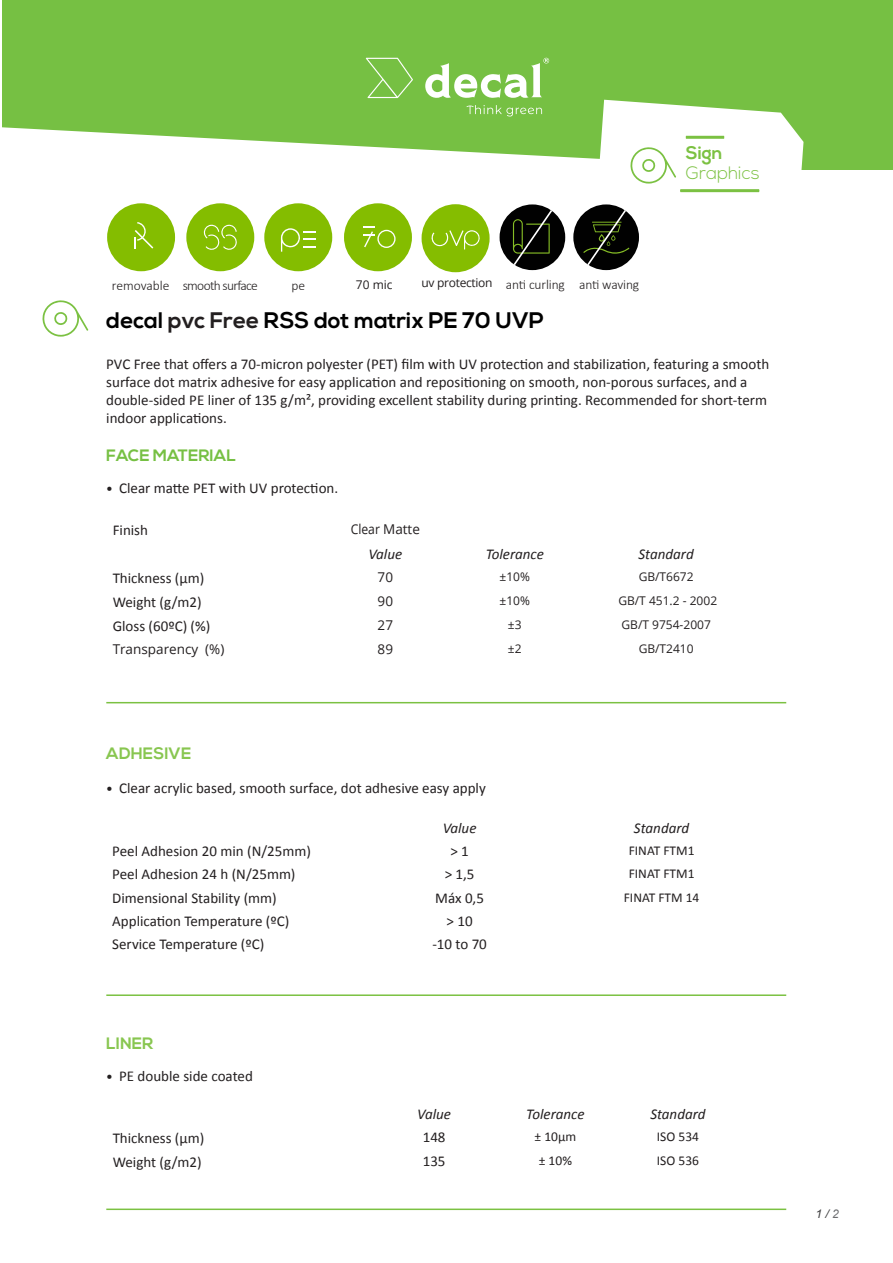
<style>
.page{position:relative;width:893px;height:1263px;background:#fff}
.page>*{position:absolute;margin:0;border:0;box-sizing:border-box;transform-origin:0 0}
.t1{font:700 22.5px "Nexa";color:#000}
.t2{font:300 18px "Nexa";color:#7cc142}
.t3{font:700 18px "Nexa";color:#7cc142}
.txt_normal{font:700 16.5px "Nexa";color:#88c650}
.txt_normal-2{font:700 16.5px "Nexa";color:#76c043}
.txt_normal-3{font:15px/18px "Calibri";color:#231f20}
.txt_bold{font:15px "Calibri";color:#231f20}
.txt_bold-2{font:italic 15px "Calibri";color:#231f20}
.txt_bold-3{font:13.5px "Calibri";color:#231f20}
.txt_normal-4{font:300 13.5px "Calibri";letter-spacing:-.01em;color:#231f20}
.txt_bold-4{font:13.5px "Open Sans";color:#231f20}
.txt_normal-5{font:300 13.5px "Calibri";letter-spacing:-.05em;color:#231f20}
.txt_normal-6{font:13.5px "Open Sans";color:#231f20;scale:.9 1}
.txt_bold-5{font:12px "Open Sans";color:#231f20}
.txt_bold-6{font:12px "Open Sans";letter-spacing:-.025em;color:#231f20}
.txt_normal-7{font:12px "Open Sans";color:#231f20}
.txt_normal-8{font:italic 12px "Arial";color:#3e3e3f}
.s1{color:#231f20}
.s2{font-size:13.5px}
.s3{color:#6c6d70}
</style>
<div class="page">
<div style="left:3px;top:0;width:889px;height:169px;background:#76c043"></div>
<svg style="left:592px;top:100px;width:211px;height:171px"></svg>
<svg style="left:2px;top:127px;width:775px;height:70px;fill:#fff"></svg>
<svg style="left:686px;top:136px;width:38px;height:3px"></svg>
<svg style="left:630px;top:147px;width:129px;height:45px"></svg>
<hr style="left:106px;top:702px;width:680px;height:1px;background:#7bc142">
<hr style="left:106px;top:994px;width:680px;height:2px;background:#7bc142">
<hr style="left:106px;top:1208px;width:680px;height:2px;background:#7bc142">
<svg style="left:42px;top:300px;width:46px;height:37px"></svg>
<div style="left:107px;top:203px;width:68px;height:68px;background:#84bd00;border-radius:50%"></div>
<svg style="left:135px;top:222px;width:18px;height:27px"></svg>
<div style="left:186px;top:203px;width:68px;height:68px;background:#84bd00;border-radius:50%"></div>
<svg style="left:204px;top:224px;width:33px;height:26px"></svg>
<div style="left:264px;top:203px;width:68px;height:68px;background:#84bd00;border-radius:50%"></div>
<svg style="left:281px;top:228px;width:35px;height:24px"></svg>
<div style="left:500px;top:204px;width:65px;height:66px;background:#010101;border-radius:50%"></div>
<svg style="left:512px;top:207px;width:42px;height:60px"></svg>
<div style="left:573px;top:204px;width:66px;height:66px;background:#010101;border-radius:50%"></div>
<svg style="left:583px;top:207px;width:46px;height:60px"></svg>
<div style="left:422px;top:204px;width:68px;height:68px;background:#85bd00;border-radius:50%"></div>
<svg style="left:431px;top:230px;width:49px;height:19px"></svg>
<div style="left:344px;top:203px;width:68px;height:68px;background:#84bd00;border-radius:50%"></div>
<svg style="left:363px;top:227px;width:33px;height:21px"></svg>
<svg style="left:466px;top:105px;width:76px;height:11px"></svg>
<svg style="left:366px;top:58px;width:47px;height:40px"></svg>
<svg style="left:425px;top:58px;width:124px;height:40px"></svg>
<p class="txt_normal-4" style="left:112px;top:277px;width:59px">removable</p>
<p class="txt_normal-5" style="left:183px;top:277px;width:77px">smooth surface</p>
<p class="txt_normal-4" style="left:291px;top:277px;width:15px">pe</p>
<p class="txt_normal-7" style="left:356px;top:277px;width:38px">70 mic</p>
<p class="txt_bold-6" style="left:422px;top:275px;width:72px">uv protection</p>
<p class="txt_normal-4" style="left:506px;top:276px;width:60px">anti curling</p>
<p class="txt_normal-4" style="left:579px;top:276px;width:62px">anti waving</p>
<p class="t3" style="left:686px;top:143px;width:38px">Sign</p>
<p class="t2" style="left:686px;top:162px;width:75px">Graphics</p>
<p class="t1" style="left:106px;top:307px;width:439px">decal <span class="s1">pvc Free</span> RSS dot matrix PE 70 UVP</p>
<p class="txt_normal-3" style="left:106px;top:354px;width:664px">PVC Free that offers a 70-micron polyester (PET) film with UV protection and stabilization, featuring a smooth surface dot matrix adhesive for easy application and repositioning on smooth, non-porous surfaces, and a double-sided PE liner of 135 g/m², providing excellent stability during printing. Recommended for short-term indoor applications.</p>
<p class="txt_normal-2" style="left:106px;top:446px;width:131px">FACE MATERIAL</p>
<p class="txt_normal-3" style="left:106px;top:479px;width:233px"><span class="s2">•</span> Clear matte PET with UV protection.</p>
<p class="txt_bold" style="left:113px;top:520px;width:37px">Finish</p>
<p class="txt_normal-6" style="left:351px;top:520px;width:78px">Clear Matte</p>
<p class="txt_bold-2" style="left:368px;top:544px;width:35px">Value</p>
<p class="txt_bold-2" style="left:486px;top:544px;width:60px">Tolerance</p>
<p class="txt_bold-2" style="left:638px;top:544px;width:57px">Standard</p>
<p class="txt_bold" style="left:113px;top:568px;width:93px">Thickness (µm)</p>
<p class="txt_bold-4" style="left:378px;top:568px;width:17px">70</p>
<p class="txt_bold-5" style="left:500px;top:568px;width:32px">±10%</p>
<p class="txt_bold-5" style="left:639px;top:568px;width:57px">GB/T6672</p>
<p class="txt_bold" style="left:113px;top:592px;width:91px">Weight (g/m2)</p>
<p class="txt_bold-4" style="left:378px;top:592px;width:17px">90</p>
<p class="txt_bold-5" style="left:500px;top:592px;width:32px">±10%</p>
<p class="txt_bold-5" style="left:618px;top:592px;width:100px">GB/T 451.2 - 2002</p>
<p class="txt_bold" style="left:113px;top:616px;width:99px">Gloss (60ºC) (%)</p>
<p class="txt_bold-4" style="left:378px;top:616px;width:17px">27</p>
<p class="txt_bold-5" style="left:508px;top:616px;width:15px">±3</p>
<p class="txt_bold-5" style="left:621px;top:616px;width:91px">GB/T 9754-2007</p>
<p class="txt_bold-4" style="left:113px;top:640px;width:113px">Transparency (%)</p>
<p class="txt_bold-4" style="left:378px;top:640px;width:17px">89</p>
<p class="txt_bold-5" style="left:508px;top:640px;width:15px">±2</p>
<p class="txt_bold-5" style="left:639px;top:640px;width:57px">GB/T2410</p>
<p class="txt_normal" style="left:106px;top:744px;width:87px">ADHESIVE</p>
<p class="txt_normal-3" style="left:106px;top:779px;width:381px"><span class="s2">•</span> Clear acrylic based, smooth surface, dot adhesive easy apply</p>
<p class="txt_bold-2" style="left:443px;top:817px;width:35px">Value</p>
<p class="txt_bold-2" style="left:634px;top:817px;width:57px">Standard</p>
<p class="txt_bold" style="left:112px;top:841px;width:200px">Peel Adhesion 20 min (N/25mm)</p>
<p class="txt_bold" style="left:450px;top:841px;width:20px">&gt; 1</p>
<p class="txt_bold-3" style="left:629px;top:841px;width:67px">FINAT FTM1</p>
<p class="txt_bold" style="left:112px;top:864px;width:185px">Peel Adhesion 24 h (N/25mm)</p>
<p class="txt_bold" style="left:445px;top:864px;width:31px">&gt; 1,5</p>
<p class="txt_bold-3" style="left:629px;top:864px;width:67px">FINAT FTM1</p>
<p class="txt_bold" style="left:112px;top:887px;width:166px">Dimensional Stability (mm)</p>
<p class="txt_bold" style="left:435px;top:887px;width:50px">Máx 0,5</p>
<p class="txt_bold-3" style="left:624px;top:888px;width:77px">FINAT FTM 14</p>
<p class="txt_bold" style="left:112px;top:910px;width:179px">Application Temperature (ºC)</p>
<p class="txt_bold" style="left:447px;top:910px;width:28px">&gt; 10</p>
<p class="txt_bold" style="left:112px;top:934px;width:154px">Service Temperature (ºC)</p>
<p class="txt_bold" style="left:432px;top:934px;width:56px">-10 to 70</p>
<p class="txt_normal" style="left:106px;top:1034px;width:49px">LINER</p>
<p class="txt_normal-3" style="left:106px;top:1067px;width:148px"><span class="s2">•</span> PE double side coated</p>
<p class="txt_bold-2" style="left:417px;top:1104px;width:35px">Value</p>
<p class="txt_bold-2" style="left:526px;top:1104px;width:60px">Tolerance</p>
<p class="txt_bold-2" style="left:650px;top:1104px;width:57px">Standard</p>
<p class="txt_bold" style="left:113px;top:1127px;width:93px">Thickness (µm)</p>
<p class="txt_bold" style="left:423px;top:1127px;width:24px">148</p>
<p class="txt_bold-3" style="left:535px;top:1127px;width:43px">± 10µm</p>
<p class="txt_bold-3" style="left:657px;top:1127px;width:44px">ISO 534</p>
<p class="txt_bold" style="left:113px;top:1151px;width:91px">Weight (g/m2)</p>
<p class="txt_bold" style="left:423px;top:1151px;width:24px">135</p>
<p class="txt_bold-3" style="left:539px;top:1151px;width:35px">± 10%</p>
<p class="txt_bold-3" style="left:657px;top:1151px;width:44px">ISO 536</p>
<p class="txt_normal-8" style="left:816px;top:1206px;width:25px">1 / <span class="s3">2</span></p>
</div>
